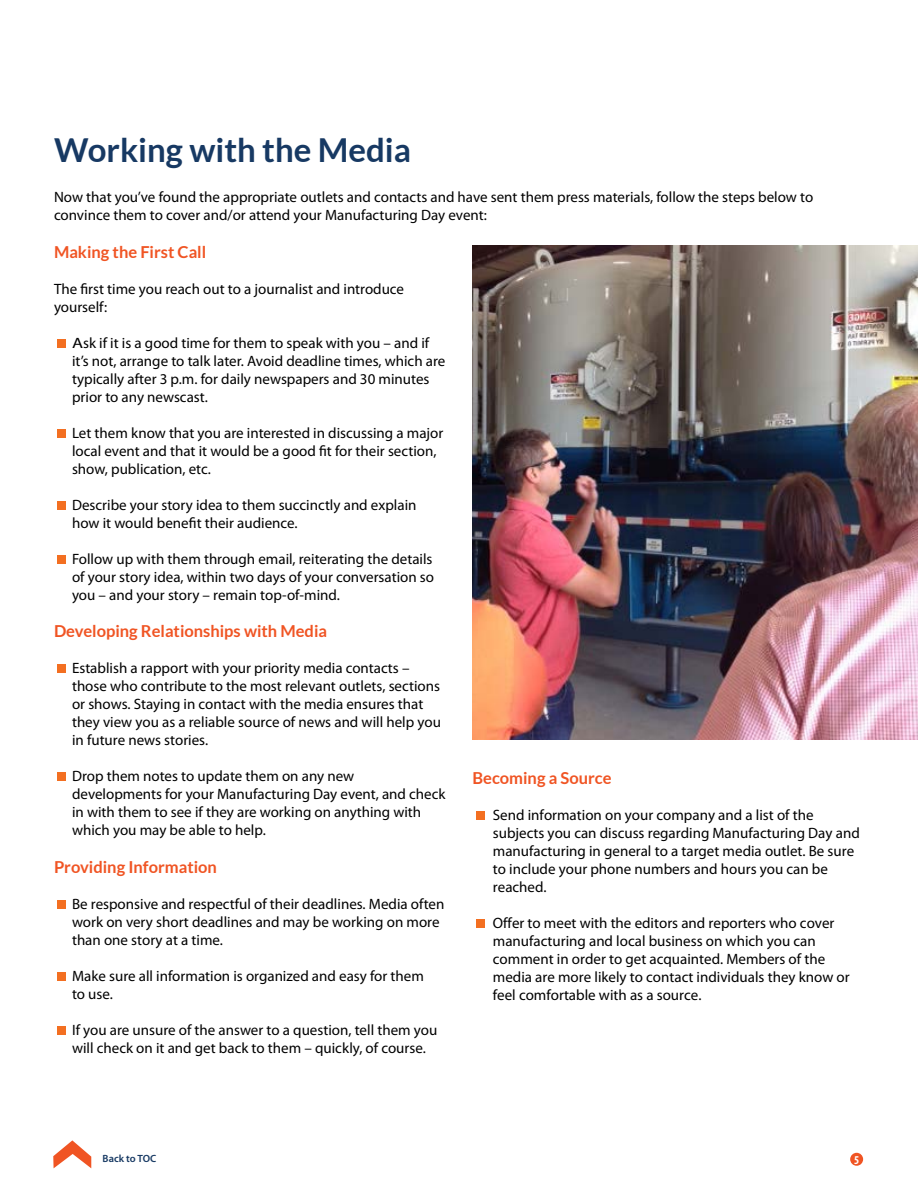
<style>
.page{position:relative;width:918px;height:1188px;background:#fff}
.page>*{position:absolute;margin:0;border:0;box-sizing:border-box;transform-origin:0 0}
.t1{font:700 33px "Lato";color:#173963}
.t2{font:700 16.5px "Lato";color:#f05423}
.t3{font:15px/18px "Myriad Pro";color:#000}
.t4{font:15px/18px "Myriad Pro";color:#000;scale:1.2 1}
.t5{font:700 condensed 12px "Myriad Pro";color:#fff}
.t6{font:600 10.5px "Myriad Pro";color:#173963}
</style>
<div class="page">
<div style="left:850px;top:1153px;width:13px;height:13px;background:#f05423;border-radius:50%"></div>
<svg style="left:53px;top:1140px;width:38px;height:28px"></svg>
<div style="left:58px;top:339px;width:8px;height:9px;background:#f36f21"></div>
<div style="left:58px;top:429px;width:8px;height:9px;background:#f36f21"></div>
<div style="left:58px;top:501px;width:8px;height:9px;background:#f36f21"></div>
<div style="left:58px;top:555px;width:8px;height:9px;background:#f36f21"></div>
<div style="left:58px;top:665px;width:8px;height:8px;background:#f36f21"></div>
<div style="left:58px;top:773px;width:8px;height:8px;background:#f36f21"></div>
<div style="left:58px;top:900px;width:8px;height:9px;background:#f36f21"></div>
<div style="left:58px;top:972px;width:8px;height:9px;background:#f36f21"></div>
<div style="left:58px;top:1026px;width:8px;height:9px;background:#f36f21"></div>
<div style="left:476px;top:812px;width:9px;height:8px;background:#f36f21"></div>
<div style="left:476px;top:920px;width:9px;height:8px;background:#f36f21"></div>
<img style="left:472px;top:245px;width:446px;height:494px">
<h1 class="t1" style="left:54px;top:131px;width:359px">Working with the Media</h1>
<p class="t3" style="left:54px;top:188px;width:761px">Now that you’ve found the appropriate outlets and contacts and have sent them press materials, follow the steps below to convince them to cover and/or attend your Manufacturing Day event:</p>
<p class="t2" style="left:54px;top:242px;width:154px">Making the First Call</p>
<p class="t3" style="left:54px;top:279px;width:352px">The first time you reach out to a journalist and introduce yourself:</p>
<p class="t4" style="left:72px;top:333px;width:313px">Ask if it is a good time for them to speak with you – and if it’s not, arrange to talk later. Avoid deadline times, which are typically after 3 p.m. for daily newspapers and 30 minutes prior to any newscast.</p>
<p class="t3" style="left:72px;top:423px;width:373px">Let them know that you are interested in discussing a major local event and that it would be a good fit for their section, show, publication, etc.</p>
<p class="t3" style="left:72px;top:495px;width:346px">Describe your story idea to them succinctly and explain how it would benefit their audience.</p>
<p class="t3" style="left:72px;top:549px;width:364px;text-align:justify">Follow up with them through email, reiterating the details of your story idea, within two days of your conversation so you – and your story – remain top-of-mind.</p>
<p class="t2" style="left:54px;top:622px;width:275px">Developing Relationships with Media</p>
<p class="t3" style="left:72px;top:659px;width:370px">Establish a rapport with your priority media contacts – those who contribute to the most relevant outlets, sections or shows. Staying in contact with the media ensures that they view you as a reliable source of news and will help you in future news stories.</p>
<p class="t3" style="left:72px;top:767px;width:375px">Drop them notes to update them on any new developments for your Manufacturing Day event, and check in with them to see if they are working on anything with which you may be able to help.</p>
<p class="t2" style="left:54px;top:857px;width:164px">Providing Information</p>
<p class="t3" style="left:72px;top:894px;width:374px">Be responsive and respectful of their deadlines. Media often work on very short deadlines and may be working on more than one story at a time.</p>
<p class="t3" style="left:72px;top:966px;width:353px">Make sure all information is organized and easy for them to use.</p>
<p class="t3" style="left:72px;top:1020px;width:367px">If you are unsure of the answer to a question, tell them you will check on it and get back to them – quickly, of course.</p>
<p class="t2" style="left:472px;top:769px;width:141px">Becoming a Source</p>
<p class="t3" style="left:493px;top:806px;width:368px">Send information on your company and a list of the subjects you can discuss regarding Manufacturing Day and manufacturing in general to a target media outlet. Be sure to include your phone numbers and hours you can be reached.</p>
<p class="t3" style="left:493px;top:914px;width:358px">Offer to meet with the editors and reporters who cover manufacturing and local business on which you can comment in order to get acquainted. Members of the media are more likely to contact individuals they know or feel comfortable with as a source.</p>
<p class="t6" style="left:103px;top:1152px;width:55px">Back to TOC</p>
<p class="t5" style="left:854px;top:1152px;width:7px">5</p>
</div>
